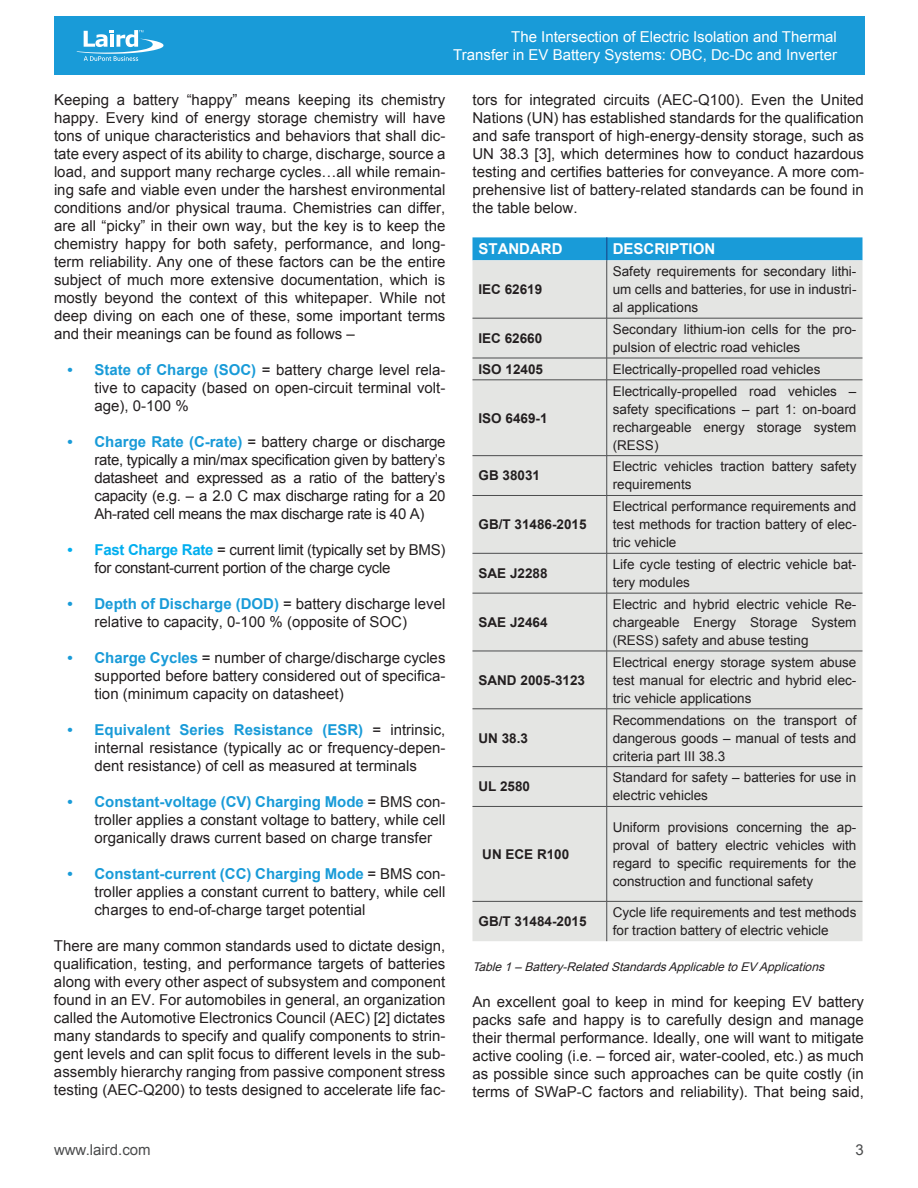
<style>
.page{position:relative;width:918px;height:1188px;background:#fff}
.page>*{position:absolute;margin:0;border:0;box-sizing:border-box;transform-origin:0 0}
.t1{font:15px/18px "Arial";color:#231f20;text-align:justify}
.t2{font:15px/18px "Arial";color:#fff;text-align:right}
.t3{font:15px/18px "Arial";letter-spacing:-.02em;color:#231f20}
.t4{font:700 15px "Arial";color:#fff}
.t5{font:15px "Arial";color:#4b4c4d}
.t6{font:13.5px/18px "Arial";color:#231f20;text-align:justify}
.t7{font:700 13.5px "Arial";color:#231f20}
.t8{font:italic 12px "Arial";color:#231f20}
.s1{font-weight:700;color:#199bd8}
.s2{font-weight:700;color:#00aeef}
</style>
<div class="page">
<div style="left:54px;top:16px;width:810px;height:59px;background:#199bd8"></div>
<svg style="left:76px;top:30px;width:88px;height:31px"></svg>
<div style="left:472px;top:237px;width:390px;height:23px;background:#199bd8"></div>
<div style="left:472px;top:260px;width:390px;height:507px;background:#e4e5e3"></div>
<div style="left:472px;top:767px;width:390px;height:174px;background:#e4e5e3"></div>
<hr style="left:606px;top:237px;width:2px;height:23px;background:#175d9e">
<hr style="left:606px;top:260px;width:1px;height:58px;background:#4b4c4d">
<hr style="left:606px;top:318px;width:1px;height:40px;background:#4b4c4d">
<svg style="left:606px;top:359px;width:1px;height:21px"></svg>
<hr style="left:606px;top:380px;width:1px;height:76px;background:#4b4c4d">
<hr style="left:606px;top:456px;width:1px;height:39px;background:#4b4c4d">
<hr style="left:606px;top:496px;width:1px;height:57px;background:#4b4c4d">
<hr style="left:606px;top:553px;width:1px;height:40px;background:#4b4c4d">
<hr style="left:606px;top:593px;width:1px;height:58px;background:#4b4c4d">
<hr style="left:606px;top:651px;width:1px;height:58px;background:#4b4c4d">
<hr style="left:606px;top:709px;width:1px;height:57px;background:#4b4c4d">
<hr style="left:606px;top:767px;width:1px;height:39px;background:#4b4c4d">
<hr style="left:606px;top:807px;width:1px;height:94px;background:#4b4c4d">
<hr style="left:606px;top:902px;width:1px;height:39px;background:#4b4c4d">
<hr style="left:473px;top:318px;width:134px;height:1px;background:#4b4c4d">
<hr style="left:607px;top:318px;width:256px;height:1px;background:#4b4c4d">
<hr style="left:473px;top:358px;width:134px;height:1px;background:#4b4c4d">
<hr style="left:607px;top:358px;width:256px;height:1px;background:#4b4c4d">
<hr style="left:473px;top:380px;width:134px;height:1px;background:#4b4c4d">
<hr style="left:607px;top:380px;width:256px;height:1px;background:#4b4c4d">
<hr style="left:473px;top:455px;width:134px;height:1px;background:#4b4c4d">
<hr style="left:607px;top:455px;width:256px;height:1px;background:#4b4c4d">
<hr style="left:473px;top:495px;width:134px;height:1px;background:#4b4c4d">
<hr style="left:607px;top:495px;width:256px;height:1px;background:#4b4c4d">
<hr style="left:473px;top:553px;width:134px;height:1px;background:#4b4c4d">
<hr style="left:607px;top:553px;width:256px;height:1px;background:#4b4c4d">
<hr style="left:473px;top:593px;width:134px;height:1px;background:#4b4c4d">
<hr style="left:607px;top:593px;width:256px;height:1px;background:#4b4c4d">
<hr style="left:473px;top:651px;width:134px;height:1px;background:#4b4c4d">
<hr style="left:607px;top:651px;width:256px;height:1px;background:#4b4c4d">
<hr style="left:473px;top:709px;width:134px;height:1px;background:#4b4c4d">
<hr style="left:607px;top:709px;width:256px;height:1px;background:#4b4c4d">
<hr style="left:473px;top:766px;width:134px;height:1px;background:#4b4c4d">
<hr style="left:607px;top:766px;width:256px;height:1px;background:#4b4c4d">
<hr style="left:473px;top:806px;width:134px;height:1px;background:#4b4c4d">
<hr style="left:607px;top:806px;width:256px;height:1px;background:#4b4c4d">
<hr style="left:473px;top:901px;width:134px;height:1px;background:#4b4c4d">
<hr style="left:607px;top:901px;width:256px;height:1px;background:#4b4c4d">
<p class="t2" style="left:453px;top:29px;width:385px">The Intersection of Electric Isolation and Thermal<br>Transfer in EV Battery Systems: OBC, Dc-Dc and Inverter</p>
<p class="t1" style="left:54px;top:93px;width:393px">Keeping a battery “happy” means keeping its chemistry happy. Every kind of energy storage chemistry will have tons of unique characteristics and behaviors that shall dic&shy;tate every aspect of its ability to charge, discharge, source a load, and support many recharge cycles…all while remain&shy;ing safe and viable even under the harshest environmental conditions and/or physical trauma. Chemistries can differ, are all “picky” in their own way, but the key is to keep the chemistry happy for both safety, performance, and long&shy;term reliability. Any one of these factors can be the entire subject of much more extensive documentation, which is mostly beyond the context of this whitepaper. While not deep diving on each one of these, some important terms and their meanings can be found as follows –</p>
<p class="t1" style="left:94px;top:363px;width:352px;text-indent:-27px"><span class="s1">• State of Charge (SOC)</span> = battery charge level rela&shy;tive to capacity (based on open-circuit terminal volt&shy;age), 0-100 %</p>
<p class="t1" style="left:94px;top:435px;width:352px;text-indent:-27px"><span class="s1">• Charge Rate (C-rate)</span> = battery charge or discharge rate, typically a min/max specification given by battery’s datasheet and expressed as a ratio of the battery’s capacity (e.g. – a 2.0 C max discharge rating for a 20<br>Ah-rated cell means the max discharge rate is 40 A)</p>
<p class="t3" style="left:94px;top:543px;width:352px;text-indent:-27px"><span class="s2">• Fast Charge Rate</span> = current limit (typically set by BMS) for constant-current portion of the charge cycle</p>
<p class="t1" style="left:94px;top:597px;width:352px;text-indent:-27px"><span class="s1">• Depth of Discharge (DOD)</span> = battery discharge level relative to capacity, 0-100 % (opposite of SOC)</p>
<p class="t1" style="left:94px;top:651px;width:353px;text-indent:-27px"><span class="s1">• Charge Cycles</span> = number of charge/discharge cycles supported before battery considered out of specifica&shy;tion (minimum capacity on datasheet)</p>
<p class="t1" style="left:94px;top:723px;width:352px;text-indent:-27px"><span class="s1">• Equivalent Series Resistance (ESR)</span> = intrinsic, internal resistance (typically ac or frequency-depen&shy;dent resistance) of cell as measured at terminals</p>
<p class="t1" style="left:94px;top:795px;width:352px;text-indent:-27px"><span class="s1">• Constant-voltage (CV) Charging Mode</span> = BMS con&shy;troller applies a constant voltage to battery, while cell organically draws current based on charge transfer</p>
<p class="t1" style="left:94px;top:867px;width:353px;text-indent:-27px"><span class="s1">• Constant-current (CC) Charging Mode</span> = BMS con&shy;troller applies a constant current to battery, while cell charges to end-of-charge target potential</p>
<p class="t1" style="left:54px;top:939px;width:393px">There are many common standards used to dictate design, qualification, testing, and performance targets of batteries along with every other aspect of subsystem and component found in an EV. For automobiles in general, an organization called the Automotive Electronics Council (AEC) [2] dictates many standards to specify and qualify components to strin&shy;gent levels and can split focus to different levels in the sub&shy;assembly hierarchy ranging from passive component stress testing (AEC-Q200) to tests designed to accelerate life fac-</p>
<p class="t1" style="left:472px;top:93px;width:393px">tors for integrated circuits (AEC-Q100). Even the United Nations (UN) has established standards for the qualification and safe transport of high-energy-density storage, such as UN 38.3 [3], which determines how to conduct hazardous testing and certifies batteries for conveyance. A more com&shy;prehensive list of battery-related standards can be found in the table below.</p>
<p class="t4" style="left:478px;top:239px;width:86px">STANDARD</p>
<p class="t4" style="left:613px;top:239px;width:104px">DESCRIPTION</p>
<p class="t7" style="left:478px;top:281px;width:65px">IEC 62619</p>
<p class="t6" style="left:613px;top:264px;width:245px">Safety requirements for secondary lithi&shy;um cells and batteries, for use in industri&shy;al applications</p>
<p class="t7" style="left:478px;top:329px;width:65px">IEC 62660</p>
<p class="t6" style="left:613px;top:321px;width:245px">Secondary lithium-ion cells for the pro&shy;pulsion of electric road vehicles</p>
<p class="t7" style="left:478px;top:360px;width:66px">ISO 12405</p>
<p class="t6" style="left:613px;top:361px;width:209px">Electrically-propelled road vehicles</p>
<p class="t7" style="left:478px;top:409px;width:71px">ISO 6469-1</p>
<p class="t6" style="left:613px;top:383px;width:245px">Electrically-propelled road vehicles – safety specifications – part 1: on-board rechargeable energy storage system (RESS)</p>
<p class="t7" style="left:478px;top:467px;width:63px">GB 38031</p>
<p class="t6" style="left:613px;top:459px;width:245px">Electric vehicles traction battery safety requirements</p>
<p class="t7" style="left:478px;top:516px;width:110px">GB/T 31486-2015</p>
<p class="t6" style="left:613px;top:499px;width:245px">Electrical performance requirements and test methods for traction battery of elec&shy;tric vehicle</p>
<p class="t7" style="left:478px;top:564px;width:71px">SAE J2288</p>
<p class="t6" style="left:613px;top:557px;width:245px">Life cycle testing of electric vehicle bat&shy;tery modules</p>
<p class="t7" style="left:478px;top:613px;width:71px">SAE J2464</p>
<p class="t6" style="left:613px;top:596px;width:245px">Electric and hybrid electric vehicle Re&shy;chargeable Energy Storage System (RESS) safety and abuse testing</p>
<p class="t7" style="left:478px;top:671px;width:108px">SAND 2005-3123</p>
<p class="t7" style="left:478px;top:729px;width:51px">UN 38.3</p>
<p class="t6" style="left:613px;top:654px;width:245px">Electrical energy storage system abuse test manual for electric and hybrid elec&shy;tric vehicle applications</p>
<p class="t6" style="left:613px;top:712px;width:245px">Recommendations on the transport of dangerous goods – manual of tests and criteria part III 38.3</p>
<p class="t7" style="left:478px;top:778px;width:53px">UL 2580</p>
<p class="t6" style="left:613px;top:770px;width:245px">Standard for safety – batteries for use in electric vehicles</p>
<p class="t7" style="left:482px;top:845px;width:89px">UN ECE R100</p>
<p class="t6" style="left:613px;top:819px;width:245px">Uniform provisions concerning the ap&shy;proval of battery electric vehicles with regard to specific requirements for the construction and functional safety</p>
<p class="t7" style="left:478px;top:913px;width:110px">GB/T 31484-2015</p>
<p class="t6" style="left:613px;top:905px;width:245px">Cycle life requirements and test methods for traction battery of electric vehicle</p>
<p class="t8" style="left:472px;top:962px;width:356px">Table 1 – Battery-Related Standards Applicable to EV Applications</p>
<p class="t1" style="left:472px;top:994px;width:393px">An excellent goal to keep in mind for keeping EV battery packs safe and happy is to carefully design and manage their thermal performance. Ideally, one will want to mitigate active cooling (i.e. – forced air, water-cooled, etc.) as much as possible since such approaches can be quite costly (in terms of SWaP-C factors and reliability). That being said,</p>
<p class="t5" style="left:54px;top:1144px;width:98px">www.laird.com</p>
<p class="t5" style="left:856px;top:1144px;width:10px">3</p>
</div>
